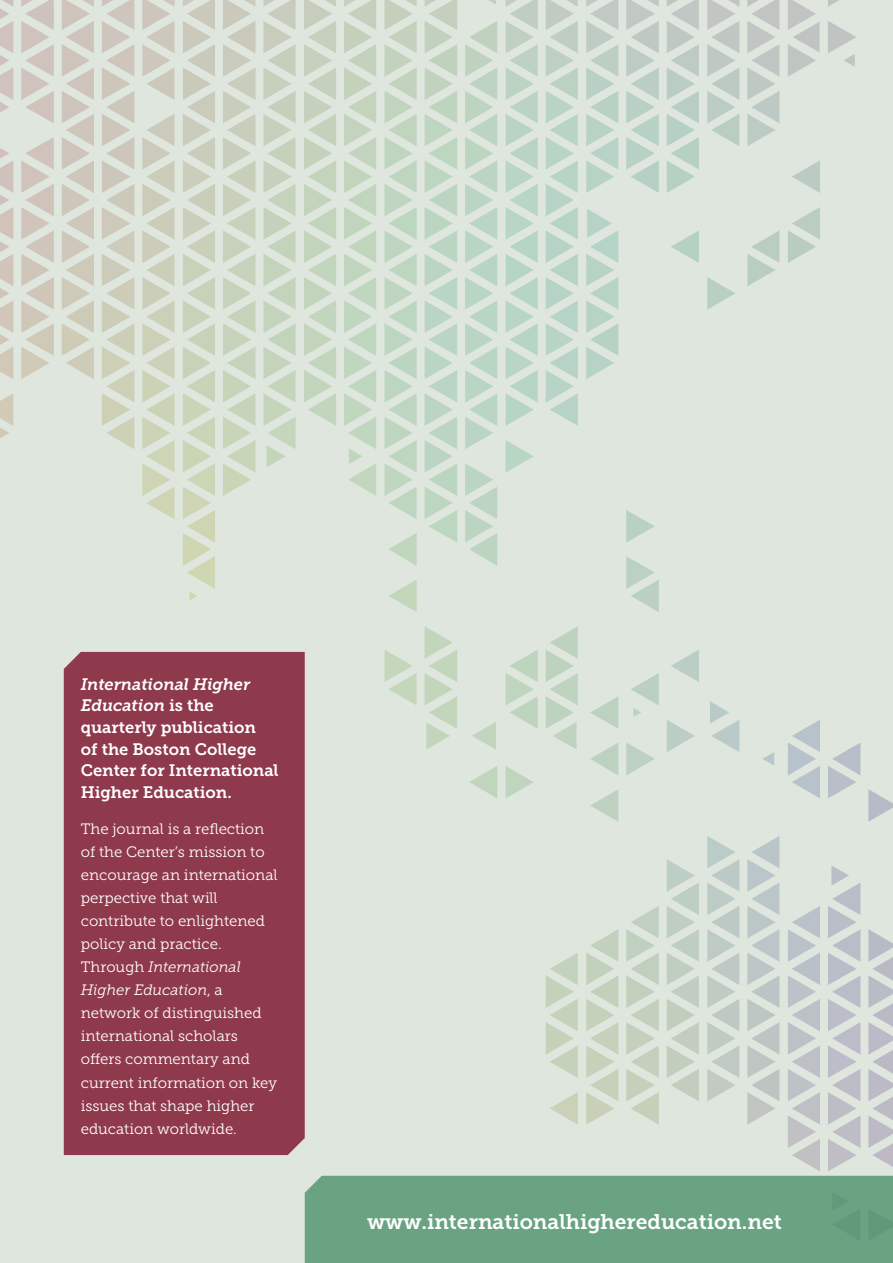
<style>
.page{position:relative;width:893px;height:1263px;background:#dee6de}
.page>*{position:absolute;margin:0;border:0;box-sizing:border-box;transform-origin:0 0}
.t1{font:21px "Museo Slab 700";color:#fff}
.t2{font:16.5px/21.6px "Museo Slab 700";color:#fff}
.t3{font:15px/23.1px "Museo Slab 300";color:#fff}
.s1{font-style:italic}
</style>
<div class="page">
<svg style="left:0;top:394px;width:13px;height:44px"></svg>
<svg style="left:0;top:148px;width:13px;height:231px"></svg>
<svg style="left:21px;top:137px;width:33px;height:242px"></svg>
<svg style="left:385px;top:650px;width:32px;height:55px"></svg>
<svg style="left:0;top:0;width:13px;height:112px"></svg>
<svg style="left:21px;top:0;width:33px;height:123px"></svg>
<svg style="left:425px;top:627px;width:32px;height:122px"></svg>
<svg style="left:389px;top:580px;width:28px;height:32px"></svg>
<svg style="left:472px;top:722px;width:24px;height:27px"></svg>
<svg style="left:389px;top:533px;width:28px;height:33px"></svg>
<svg style="left:142px;top:114px;width:32px;height:405px"></svg>
<svg style="left:62px;top:0;width:32px;height:379px"></svg>
<svg style="left:469px;top:766px;width:28px;height:32px"></svg>
<svg style="left:102px;top:0;width:32px;height:449px"></svg>
<svg style="left:506px;top:766px;width:27px;height:32px"></svg>
<svg style="left:506px;top:650px;width:32px;height:79px"></svg>
<svg style="left:142px;top:0;width:32px;height:100px"></svg>
<svg style="left:590px;top:697px;width:28px;height:32px"></svg>
<svg style="left:546px;top:626px;width:32px;height:123px"></svg>
<svg style="left:465px;top:463px;width:32px;height:103px"></svg>
<svg style="left:183px;top:0;width:32px;height:601px"></svg>
<svg style="left:590px;top:743px;width:28px;height:32px"></svg>
<svg style="left:590px;top:789px;width:28px;height:32px"></svg>
<svg style="left:626px;top:743px;width:29px;height:32px"></svg>
<svg style="left:631px;top:673px;width:28px;height:44px"></svg>
<svg style="left:506px;top:440px;width:28px;height:32px"></svg>
<svg style="left:223px;top:0;width:33px;height:496px"></svg>
<svg style="left:667px;top:720px;width:28px;height:32px"></svg>
<svg style="left:263px;top:0;width:33px;height:467px"></svg>
<svg style="left:671px;top:650px;width:28px;height:32px"></svg>
<svg style="left:626px;top:556px;width:33px;height:56px"></svg>
<svg style="left:710px;top:701px;width:29px;height:51px"></svg>
<svg style="left:626px;top:510px;width:29px;height:32px"></svg>
<svg style="left:304px;top:0;width:32px;height:426px"></svg>
<svg style="left:546px;top:953px;width:32px;height:125px"></svg>
<svg style="left:344px;top:0;width:32px;height:496px"></svg>
<svg style="left:550px;top:1092px;width:28px;height:33px"></svg>
<svg style="left:763px;top:752px;width:11px;height:14px"></svg>
<svg style="left:586px;top:930px;width:32px;height:195px"></svg>
<svg style="left:384px;top:0;width:33px;height:519px"></svg>
<svg style="left:788px;top:720px;width:32px;height:78px"></svg>
<svg style="left:425px;top:0;width:32px;height:542px"></svg>
<svg style="left:626px;top:906px;width:33px;height:219px"></svg>
<svg style="left:828px;top:743px;width:32px;height:55px"></svg>
<svg style="left:586px;top:209px;width:32px;height:170px"></svg>
<svg style="left:465px;top:21px;width:32px;height:428px"></svg>
<svg style="left:667px;top:859px;width:32px;height:242px"></svg>
<svg style="left:489px;top:0;width:7px;height:4px"></svg>
<svg style="left:707px;top:836px;width:32px;height:265px"></svg>
<svg style="left:868px;top:789px;width:25px;height:33px"></svg>
<svg style="left:506px;top:0;width:32px;height:426px"></svg>
<svg style="left:707px;top:277px;width:28px;height:33px"></svg>
<svg style="left:671px;top:230px;width:28px;height:33px"></svg>
<svg style="left:747px;top:836px;width:32px;height:289px"></svg>
<svg style="left:546px;top:0;width:32px;height:426px"></svg>
<svg style="left:586px;top:0;width:32px;height:193px"></svg>
<svg style="left:747px;top:231px;width:32px;height:55px"></svg>
<svg style="left:788px;top:906px;width:32px;height:265px"></svg>
<svg style="left:626px;top:0;width:33px;height:193px"></svg>
<svg style="left:828px;top:866px;width:32px;height:305px"></svg>
<svg style="left:788px;top:207px;width:32px;height:56px"></svg>
<svg style="left:667px;top:0;width:32px;height:193px"></svg>
<svg style="left:792px;top:160px;width:28px;height:33px"></svg>
<svg style="left:868px;top:929px;width:25px;height:238px"></svg>
<svg style="left:707px;top:0;width:32px;height:146px"></svg>
<svg style="left:747px;top:0;width:32px;height:146px"></svg>
<svg style="left:788px;top:0;width:31px;height:77px"></svg>
<svg style="left:828px;top:21px;width:28px;height:45px"></svg>
<svg style="left:828px;top:0;width:11px;height:7px"></svg>
<div style="left:64px;top:652px;width:241px;height:503px;background:#8f394d"></div>
<div style="left:305px;top:1176px;width:588px;height:87px;background:#69a382"></div>
<p class="t2" style="left:81px;top:673px;width:199px"><span class="s1">International Higher<br>Education</span> is the quarterly publication<br>of the Boston College<br>Center for International<br>Higher Education.</p>
<p class="t3" style="left:81px;top:817px;width:198px">The journal is a reflection of the Center’s mission to encourage an international perpective that will contribute to enlightened policy and practice.<br>Through <span class="s1">International<br>Higher Education</span>, a network of distinguished international scholars offers commentary and current information on key issues that shape higher education worldwide.</p>
<h1 class="t1" style="left:367px;top:1209px;width:416px">www.internationalhighereducation.net</h1>
</div>
